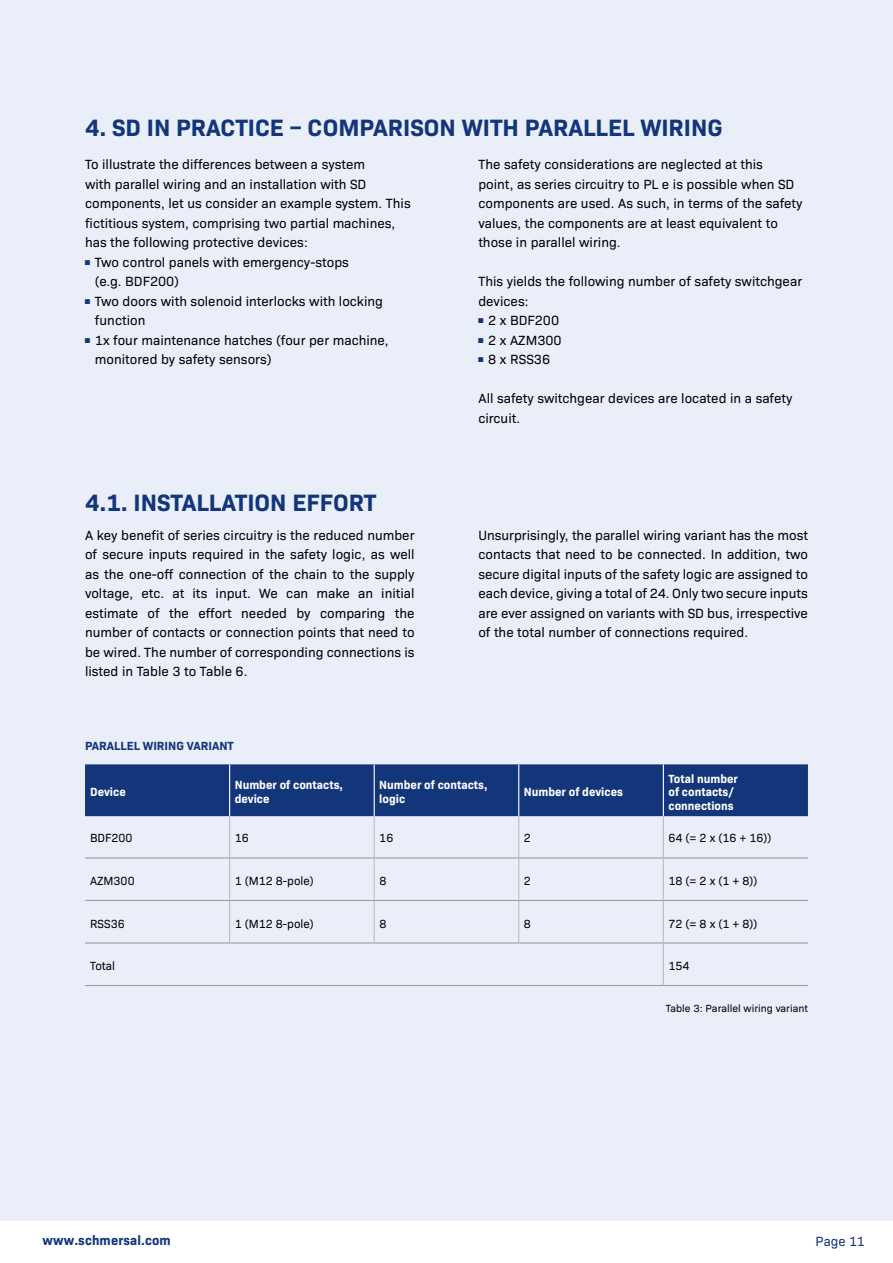
<style>
.page{position:relative;width:893px;height:1263px;background:#fff}
.page>*{position:absolute;margin:0;border:0;box-sizing:border-box;transform-origin:0 0}
.t1{font:700 24px "Bio Sans";color:#13357a}
.t2{font:13.5px/19.5px "Bio Sans";color:#000}
.t3{font:700 13.5px "Bio Sans";letter-spacing:.01em;color:#13357a}
.t4{font:13.5px "Bio Sans";color:#13357a}
.t5{font:700 12px/13.5px "Bio Sans";color:#fff}
.t6{font:12px "Bio Sans";color:#000}
.t7{font:700 12px "Bio Sans";color:#13357a}
.t8{font:10.5px "Bio Sans";color:#000}
.s1{font-family:"Arial Narrow";font-size:10.5px;color:#13357a}
</style>
<div class="page">
<div style="left:0;top:0;width:893px;height:1220px;background:#e9eef9"></div>
<div style="left:85px;top:764px;width:723px;height:52px;background:#13357a"></div>
<hr style="left:229px;top:764px;width:1px;height:52px;background:#fff">
<hr style="left:374px;top:764px;width:1px;height:52px;background:#fff">
<hr style="left:518px;top:764px;width:1px;height:52px;background:#fff">
<hr style="left:663px;top:764px;width:1px;height:52px;background:#fff">
<hr style="left:229px;top:816px;width:1px;height:41px;background:#bcbcbc">
<hr style="left:374px;top:816px;width:1px;height:41px;background:#bcbcbc">
<hr style="left:518px;top:816px;width:1px;height:41px;background:#bcbcbc">
<hr style="left:663px;top:816px;width:1px;height:41px;background:#bcbcbc">
<hr style="left:229px;top:858px;width:1px;height:42px;background:#bcbcbc">
<hr style="left:374px;top:858px;width:1px;height:42px;background:#bcbcbc">
<hr style="left:518px;top:858px;width:1px;height:42px;background:#bcbcbc">
<hr style="left:663px;top:858px;width:1px;height:42px;background:#bcbcbc">
<hr style="left:229px;top:901px;width:1px;height:41px;background:#bcbcbc">
<hr style="left:374px;top:901px;width:1px;height:41px;background:#bcbcbc">
<hr style="left:518px;top:901px;width:1px;height:41px;background:#bcbcbc">
<hr style="left:663px;top:901px;width:1px;height:41px;background:#bcbcbc">
<hr style="left:663px;top:943px;width:1px;height:42px;background:#bcbcbc">
<hr style="left:85px;top:857px;width:145px;height:1px;background:#9d9d9c">
<hr style="left:230px;top:857px;width:144px;height:1px;background:#9d9d9c">
<hr style="left:374px;top:857px;width:145px;height:1px;background:#9d9d9c">
<hr style="left:519px;top:857px;width:144px;height:1px;background:#9d9d9c">
<hr style="left:663px;top:857px;width:145px;height:1px;background:#9d9d9c">
<hr style="left:85px;top:900px;width:145px;height:1px;background:#9d9d9c">
<hr style="left:230px;top:900px;width:144px;height:1px;background:#9d9d9c">
<hr style="left:374px;top:900px;width:145px;height:1px;background:#9d9d9c">
<hr style="left:519px;top:900px;width:144px;height:1px;background:#9d9d9c">
<hr style="left:663px;top:900px;width:145px;height:1px;background:#9d9d9c">
<hr style="left:85px;top:942px;width:145px;height:1px;background:#9d9d9c">
<hr style="left:230px;top:942px;width:144px;height:1px;background:#9d9d9c">
<hr style="left:374px;top:942px;width:145px;height:1px;background:#9d9d9c">
<hr style="left:519px;top:942px;width:144px;height:1px;background:#9d9d9c">
<hr style="left:663px;top:942px;width:145px;height:1px;background:#9d9d9c">
<hr style="left:85px;top:985px;width:145px;height:1px;background:#9d9d9c">
<hr style="left:230px;top:985px;width:144px;height:1px;background:#9d9d9c">
<hr style="left:374px;top:985px;width:145px;height:1px;background:#9d9d9c">
<hr style="left:519px;top:985px;width:144px;height:1px;background:#9d9d9c">
<hr style="left:663px;top:985px;width:145px;height:1px;background:#9d9d9c">
<h1 class="t1" style="left:85px;top:109px;width:639px">4. SD IN PRACTICE – COMPARISON WITH PARALLEL WIRING</h1>
<p class="t2" style="left:85px;top:154px;width:327px">To illustrate the differences between a system<br>with parallel wiring and an installation with SD components, let us consider an example system. This fictitious system, comprising two partial machines, has the following protective devices:</p>
<p class="t2" style="left:95px;top:251px;width:255px;text-indent:-10px"><span class="s1">■</span> Two control panels with emergency-stops (e.g. BDF200)</p>
<p class="t2" style="left:95px;top:290px;width:290px;text-indent:-10px"><span class="s1">■</span> Two doors with solenoid interlocks with locking function</p>
<p class="t2" style="left:95px;top:329px;width:295px;text-indent:-10px"><span class="s1">■</span> 1x four maintenance hatches (four per machine, monitored by safety sensors)</p>
<p class="t2" style="left:478px;top:154px;width:326px">The safety considerations are neglected at this<br>point, as series circuitry to PL e is possible when SD components are used. As such, in terms of the safety values, the components are at least equivalent to those in parallel wiring.</p>
<p class="t2" style="left:478px;top:271px;width:325px">This yields the following number of safety switchgear devices:</p>
<p class="t2" style="left:478px;top:310px;width:82px"><span class="s1">■</span> 2 x BDF200</p>
<p class="t2" style="left:478px;top:329px;width:85px"><span class="s1">■</span> 2 x AZM300</p>
<p class="t2" style="left:478px;top:349px;width:73px"><span class="s1">■</span> 8 x RSS36</p>
<p class="t2" style="left:478px;top:388px;width:316px">All safety switchgear devices are located in a safety circuit.</p>
<h1 class="t1" style="left:85px;top:484px;width:293px">4.1. INSTALLATION EFFORT</h1>
<p class="t2" style="left:85px;top:524px;width:331px;text-align:justify">A key benefit of series circuitry is the reduced number of secure inputs required in the safety logic, as well as the one-off connection of the chain to the supply voltage, etc. at its input. We can make an initial estimate of the effort needed by comparing the number of contacts or connection points that need to be wired. The number of corresponding connections is listed in Table 3 to Table 6.</p>
<p class="t2" style="left:478px;top:524px;width:331px;text-align:justify">Unsurprisingly, the parallel wiring variant has the most contacts that need to be connected. In addition, two secure digital inputs of the safety logic are assigned to each device, giving a total of 24. Only two secure inputs are ever assigned on variants with SD bus, irrespective of the total number of connections required.</p>
<p class="t7" style="left:85px;top:737px;width:150px">PARALLEL WIRING VARIANT</p>
<p class="t5" style="left:90px;top:784px;width:37px">Device</p>
<p class="t5" style="left:235px;top:777px;width:110px">Number of contacts, device</p>
<p class="t5" style="left:379px;top:777px;width:110px">Number of contacts, logic</p>
<p class="t5" style="left:524px;top:784px;width:101px">Number of devices</p>
<p class="t5" style="left:668px;top:771px;width:71px">Total number of contacts/ connections</p>
<p class="t6" style="left:90px;top:829px;width:44px">BDF200</p>
<p class="t6" style="left:235px;top:829px;width:16px">16</p>
<p class="t6" style="left:379px;top:829px;width:16px">16</p>
<p class="t6" style="left:524px;top:829px;width:9px">2</p>
<p class="t6" style="left:668px;top:829px;width:104px">64 (= 2 x (16 + 16))</p>
<p class="t6" style="left:90px;top:872px;width:46px">AZM300</p>
<p class="t6" style="left:235px;top:872px;width:81px">1 (M12 8-pole)</p>
<p class="t6" style="left:379px;top:872px;width:9px">8</p>
<p class="t6" style="left:524px;top:872px;width:9px">2</p>
<p class="t6" style="left:668px;top:872px;width:90px">18 (= 2 x (1 + 8))</p>
<p class="t6" style="left:90px;top:914px;width:36px">RSS36</p>
<p class="t6" style="left:235px;top:914px;width:81px">1 (M12 8-pole)</p>
<p class="t6" style="left:379px;top:914px;width:9px">8</p>
<p class="t6" style="left:524px;top:914px;width:9px">8</p>
<p class="t6" style="left:668px;top:914px;width:90px">72 (= 8 x (1 + 8))</p>
<p class="t6" style="left:90px;top:957px;width:26px">Total</p>
<p class="t6" style="left:668px;top:957px;width:23px">154</p>
<p class="t8" style="left:666px;top:1000px;width:144px">Table 3: Parallel wiring variant</p>
<p class="t3" style="left:43px;top:1230px;width:130px">www.schmersal.com</p>
<p class="t4" style="left:816px;top:1231px;width:51px">Page 11</p>
</div>
